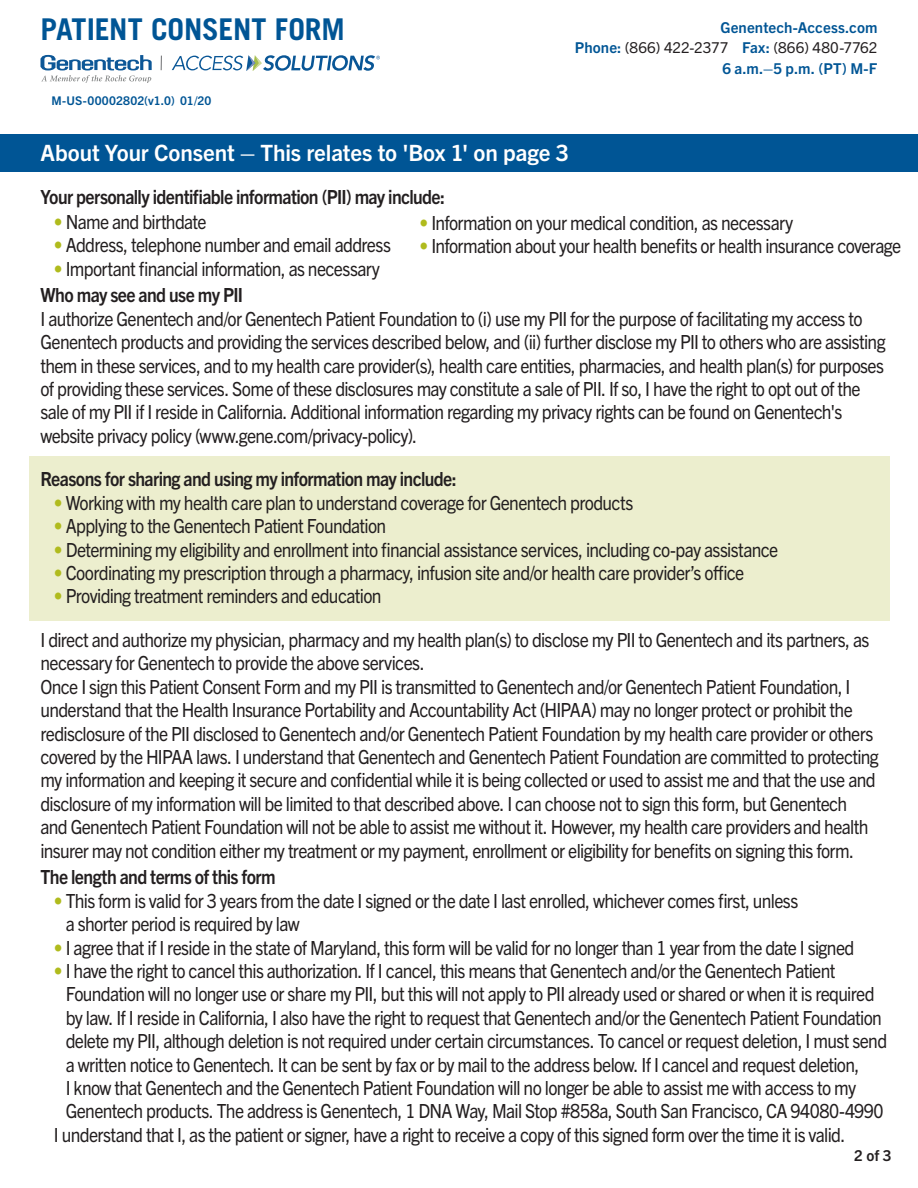
<style>
.page{position:relative;width:918px;height:1188px;background:#fff}
.page>*{position:absolute;margin:0;border:0;box-sizing:border-box;transform-origin:0 0}
.t1{font:700 30px "Trade Gothic LT Std";letter-spacing:-.005em;color:#005595}
.t2{font:700 22.5px "Trade Gothic Next LT Pro";letter-spacing:-.005em;color:#fff}
.t3{font:19.5px/23.4px "Trade Gothic Next LT Pro";letter-spacing:-.04em;color:#231f20;scale:.9 1}
.t4{font:700 19.5px "Trade Gothic Next LT Pro";letter-spacing:-.035em;color:#231f20;scale:.9 1}
.t5{font:700 15px/20.4px "Trade Gothic Next LT Pro";letter-spacing:.005em;color:#005595;text-align:right}
.t6{font:700 15px "Trade Gothic Next LT Pro";color:#231f20}
.t7{font:700 12px "Trade Gothic Next LT Pro";letter-spacing:.01em;color:#005595}
.s1{font-weight:400;color:#231f20}
.s2{color:#b0bb1d}
.s3{font-weight:700}
</style>
<div class="page">
<div style="left:29px;top:456px;width:860px;height:165px;background:#eceece"></div>
<div style="left:0;top:134px;width:918px;height:38px;background:#005595"></div>
<svg style="left:41px;top:55px;width:111px;height:27px"></svg>
<svg style="left:161px;top:56px;width:1px;height:14px"></svg>
<svg style="left:172px;top:55px;width:208px;height:16px"></svg>
<h1 class="t1" style="left:40px;top:11px;width:306px">PATIENT CONSENT FORM</h1>
<p class="t7" style="left:52px;top:93px;width:161px">M-US-00002802(v1.0) 01/20</p>
<p class="t5" style="left:575px;top:16px;width:304px">Genentech-Access.com<br>Phone: <span class="s1">(866) 422-2377</span> Fax: <span class="s1">(866) 480-7762<br></span>6 a.m.–5 p.m. (PT) M-F</p>
<p class="t2" style="left:40px;top:138px;width:530px">About Your Consent – This relates to 'Box 1' on page 3</p>
<p class="t4" style="left:40px;top:184px;width:451px">Your personally identifiable information (PII) may include:</p>
<p class="t3" style="left:54px;top:209px;width:171px"><span class="s2">•</span> Name and birthdate</p>
<p class="t3" style="left:54px;top:232px;width:376px"><span class="s2">•</span> Address, telephone number and email address</p>
<p class="t3" style="left:40px;top:254px;width:379px;line-height:26.7px;text-indent:13px"><span class="s2">•</span> Important financial information, as necessary<br><span class="s3">Who may see and use my PII</span></p>
<p class="t3" style="left:40px;top:306px;width:941px">I authorize Genentech and/or Genentech Patient Foundation to (i) use my PII for the purpose of facilitating my access to Genentech products and providing the services described below, and (ii) further disclose my PII to others who are assisting them in these services, and to my health care provider(s), health care entities, pharmacies, and health plan(s) for purposes of providing these services. Some of these disclosures may constitute a sale of PII. If so, I have the right to opt out of the sale of my PII if I reside in California. Additional information regarding my privacy rights can be found on Genentech's website privacy policy (www.gene.com/privacy-policy).</p>
<p class="t4" style="left:40px;top:466px;width:464px">Reasons for sharing and using my information may include:</p>
<p class="t3" style="left:54px;top:490px;width:645px"><span class="s2">•</span> Working with my health care plan to understand coverage for Genentech products</p>
<p class="t3" style="left:54px;top:513px;width:371px"><span class="s2">•</span> Applying to the Genentech Patient Foundation</p>
<p class="t3" style="left:54px;top:537px;width:806px"><span class="s2">•</span> Determining my eligibility and enrollment into financial assistance services, including co-pay assistance</p>
<p class="t3" style="left:54px;top:560px;width:769px"><span class="s2">•</span> Coordinating my prescription through a pharmacy, infusion site and/or health care provider’s office</p>
<p class="t3" style="left:54px;top:583px;width:365px"><span class="s2">•</span> Providing treatment reminders and education</p>
<p class="t3" style="left:40px;top:627px;width:933px">I direct and authorize my physician, pharmacy and my health plan(s) to disclose my PII to Genentech and its partners, as necessary for Genentech to provide the above services.<br>Once I sign this Patient Consent Form and my PII is transmitted to Genentech and/or Genentech Patient Foundation, I understand that the Health Insurance Portability and Accountability Act (HIPAA) may no longer protect or prohibit the redisclosure of the PII disclosed to Genentech and/or Genentech Patient Foundation by my health care provider or others covered by the HIPAA laws. I understand that Genentech and Genentech Patient Foundation are committed to protecting my information and keeping it secure and confidential while it is being collected or used to assist me and that the use and disclosure of my information will be limited to that described above. I can choose not to sign this form, but Genentech and Genentech Patient Foundation will not be able to assist me without it. However, my health care providers and health insurer may not condition either my treatment or my payment, enrollment or eligibility for benefits on signing this form.</p>
<p class="t4" style="left:40px;top:864px;width:263px">The length and terms of this form</p>
<p class="t3" style="left:66px;top:888px;width:816px;text-indent:-12px"><span class="s2">•</span> This form is valid for 3 years from the date I signed or the date I last enrolled, whichever comes first, unless a shorter period is required by law</p>
<p class="t3" style="left:54px;top:934px;width:891px"><span class="s2">•</span> I agree that if I reside in the state of Maryland, this form will be valid for no longer than 1 year from the date I signed</p>
<p class="t3" style="left:54px;top:958px;width:870px"><span class="s2">•</span> I have the right to cancel this authorization. If I cancel, this means that Genentech and/or the Genentech Patient</p>
<p class="t3" style="left:66px;top:981px;width:900px">Foundation will no longer use or share my PII, but this will not apply to PII already used or shared or when it is required</p>
<p class="t3" style="left:66px;top:1005px;width:908px">by law. If I reside in California, I also have the right to request that Genentech and/or the Genentech Patient Foundation</p>
<p class="t3" style="left:66px;top:1028px;width:914px">delete my PII, although deletion is not required under certain circumstances. To cancel or request deletion, I must send</p>
<p class="t3" style="left:66px;top:1051px;width:883px">a written notice to Genentech. It can be sent by fax or by mail to the address below. If I cancel and request deletion,</p>
<p class="t3" style="left:66px;top:1075px;width:880px">I know that Genentech and the Genentech Patient Foundation will no longer be able to assist me with access to my</p>
<p class="t3" style="left:66px;top:1098px;width:910px">Genentech products. The address is Genentech, 1 DNA Way, Mail Stop #858a, South San Francisco, CA 94080-4990</p>
<p class="t3" style="left:54px;top:1122px;width:881px">I understand that I, as the patient or signer, have a right to receive a copy of this signed form over the time it is valid.</p>
<p class="t6" style="left:854px;top:1145px;width:39px">2 of 3</p>
<p class="t3" style="left:420px;top:210px;width:417px"><span class="s2">•</span> Information on your medical condition, as necessary</p>
<p class="t3" style="left:420px;top:233px;width:537px"><span class="s2">•</span> Information about your health benefits or health insurance coverage</p>
</div>
